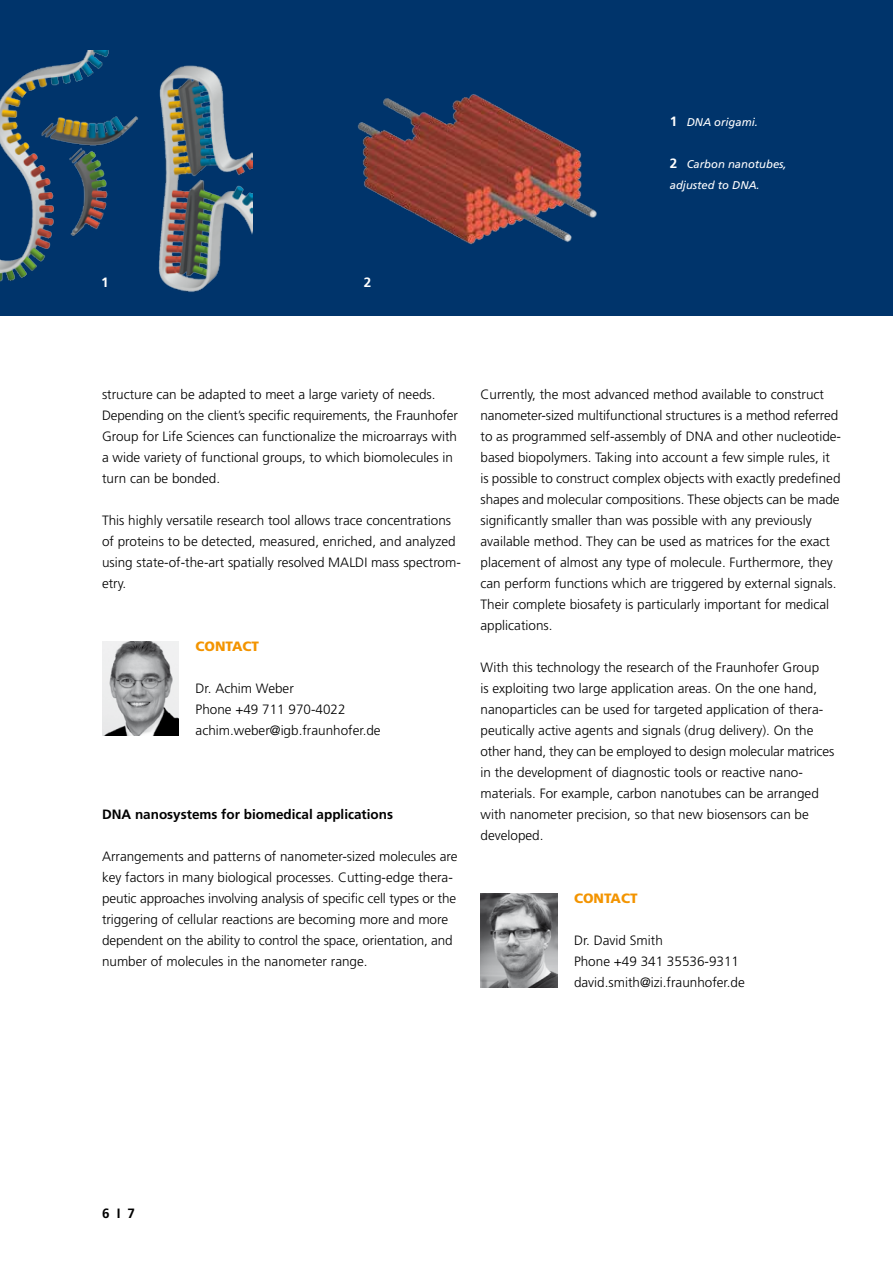
<style>
.page{position:relative;width:893px;height:1263px;background:#fff}
.page>*{position:absolute;margin:0;border:0;box-sizing:border-box;transform-origin:0 0}
.t1{font:300 13.5px/21px "Frutiger LT";color:#000}
.t2{font:700 13.5px "Frutiger LT";color:#000}
.t3{font:900 13.5px "Frutiger LT";color:#f39400}
.t4{font:700 13.5px "Frutiger LT";color:#fff}
.t5{font:italic 11.25px/21px "Frutiger LT";color:#fff}
.s1{font-weight:700;font-style:normal;font-size:13.5px}
</style>
<div class="page">
<div style="left:0;top:0;width:893px;height:315px;background:#00346b"></div>
<img style="left:0;top:51px;width:253px;height:241px">
<img style="left:357px;top:94px;width:240px;height:151px">
<img style="left:102px;top:641px;width:77px;height:94px">
<img style="left:480px;top:893px;width:77px;height:94px">
<p class="t4" style="left:101px;top:275px;width:9px">1</p>
<p class="t4" style="left:364px;top:275px;width:9px">2</p>
<p class="t5" style="left:670px;top:112px;width:90px"><span class="s1">1</span> DNA origami.</p>
<p class="t5" style="left:670px;top:154px;width:119px"><span class="s1">2</span> Carbon nanotubes, adjusted to DNA.</p>
<p class="t1" style="left:102px;top:384px;width:357px">structure can be adapted to meet a large variety of needs.<br>Depending on the client’s specific requirements, the Fraunhofer Group for Life Sciences can functionalize the microarrays with a wide variety of functional groups, to which biomolecules in turn can be bonded.</p>
<p class="t1" style="left:102px;top:510px;width:359px">This highly versatile research tool allows trace concentrations of proteins to be detected, measured, enriched, and analyzed using state-of-the-art spatially resolved MALDI mass spectrom&shy;etry.</p>
<p class="t3" style="left:196px;top:638px;width:65px">CONTACT</p>
<p class="t1" style="left:196px;top:678px;width:187px">Dr. Achim Weber<br>Phone +49 711 970-4022 achim.weber@igb.fraunhofer.de</p>
<p class="t2" style="left:102px;top:806px;width:293px">DNA nanosystems for biomedical applications</p>
<p class="t1" style="left:102px;top:846px;width:357px">Arrangements and patterns of nanometer-sized molecules are key factors in many biological processes. Cutting-edge thera&shy;peutic approaches involving analysis of specific cell types or the triggering of cellular reactions are becoming more and more dependent on the ability to control the space, orientation, and number of molecules in the nanometer range.</p>
<p class="t1" style="left:480px;top:384px;width:362px">Currently, the most advanced method available to construct nanometer-sized multifunctional structures is a method referred to as programmed self-assembly of DNA and other nucleotide&shy;based biopolymers. Taking into account a few simple rules, it is possible to construct complex objects with exactly predefined shapes and molecular compositions. These objects can be made significantly smaller than was possible with any previously available method. They can be used as matrices for the exact placement of almost any type of molecule. Furthermore, they can perform functions which are triggered by external signals.<br>Their complete biosafety is particularly important for medical applications.</p>
<p class="t1" style="left:480px;top:657px;width:355px">With this technology the research of the Fraunhofer Group<br>is exploiting two large application areas. On the one hand, nanoparticles can be used for targeted application of thera&shy;peutically active agents and signals (drug delivery). On the other hand, they can be employed to design molecular matrices in the development of diagnostic tools or reactive nano&shy;materials. For example, carbon nanotubes can be arranged with nanometer precision, so that new biosensors can be developed.</p>
<p class="t3" style="left:574px;top:890px;width:20px">CONTA</p>
<p class="t3" style="left:621px;top:890px;width:18px">CT</p>
<p class="t1" style="left:574px;top:930px;width:172px">Dr. David Smith<br>Phone +49 341 35536-9311 david.smith@izi.fraunhofer.de</p>
<p class="t2" style="left:102px;top:1205px;width:35px">6 I 7</p>
</div>
